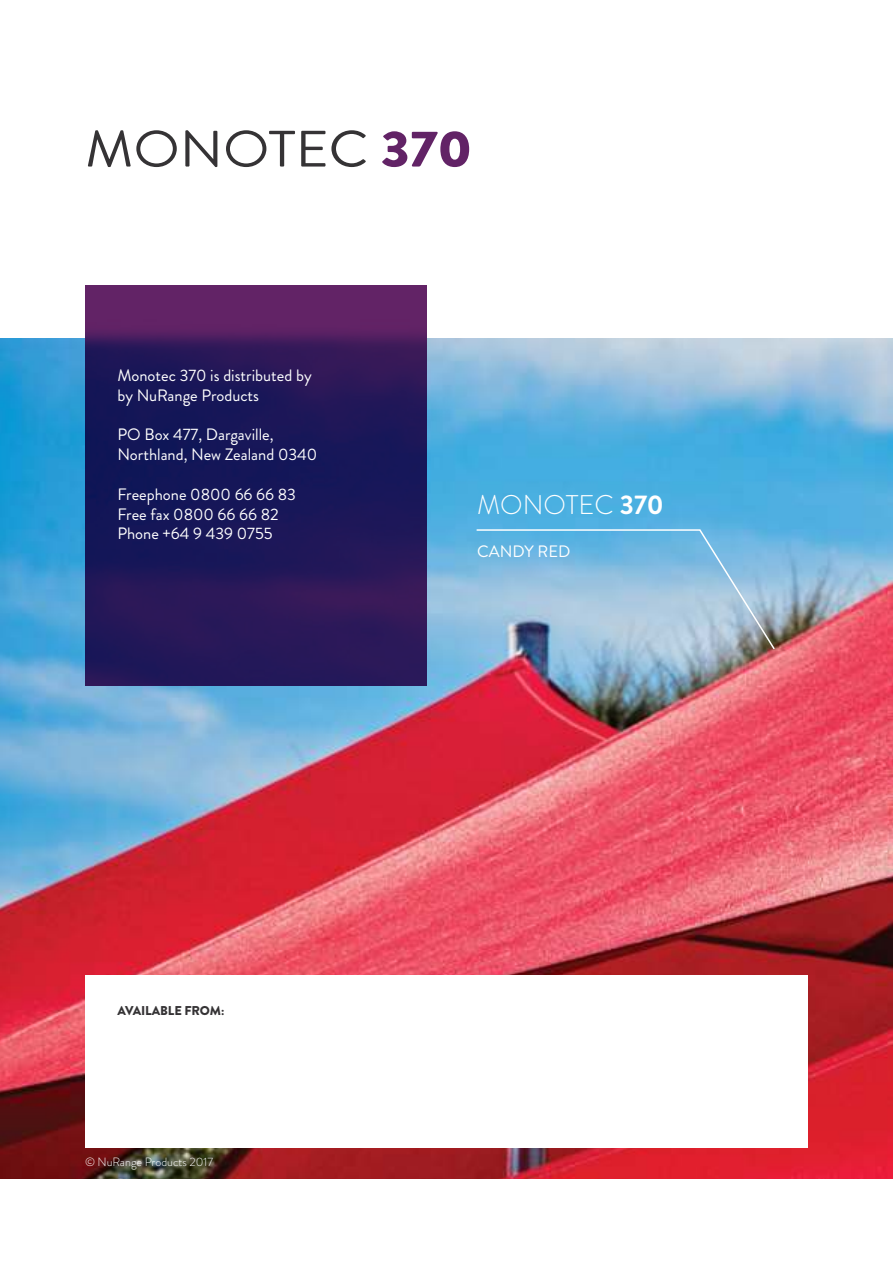
<style>
.page{position:relative;width:893px;height:1263px;background:#fff}
.page>*{position:absolute;margin:0;border:0;box-sizing:border-box;transform-origin:0 0}
.t1{font:51.15px "Brandon Grotesque";color:#353335;scale:1.1 1}
.t2{font:300 27px "Brandon Grotesque";color:#fff}
.t3{font:16.5px/19.8px "Brandon Grotesque";color:#fff}
.t4{font:900 12.75px "Brandon Grotesque";letter-spacing:-.01em;color:#353335}
.t5{font:300 12px "Brandon Grotesque";color:#fff}
.s1{font-weight:900;color:#622366}
.s2{font-weight:700}
</style>
<div class="page">
<img style="left:0;top:339px;width:892px;height:840px">
<svg style="left:85px;top:285px;width:342px;height:400px;background:#28185a"></svg>
<div style="left:85px;top:976px;width:723px;height:172px;background:#fff"></div>
<svg style="left:476px;top:528px;width:300px;height:122px;background:#8fbcda"></svg>
<h1 class="t1" style="left:85px;top:130px;width:354px">MONOTEC <span class="s1">370</span></h1>
<p class="t3" style="left:117px;top:368px;width:196px">Monotec 370 is distributed by by NuRange Products</p>
<p class="t3" style="left:117px;top:427px;width:201px">PO Box 477, Dargaville,<br>Northland, New Zealand 0340</p>
<p class="t3" style="left:117px;top:486px;width:180px">Freephone 0800 66 66 83<br>Free fax 0800 66 66 82<br>Phone +64 9 439 0755</p>
<h2 class="t2" style="left:477px;top:495px;width:188px">MONOTEC <span class="s2">370</span></h2>
<p class="t3" style="left:477px;top:544px;width:95px">CANDY RED</p>
<p class="t4" style="left:117px;top:1003px;width:108px">AVAILABLE FROM:</p>
<p class="t5" style="left:85px;top:1157px;width:130px">© NuRange Products 2017</p>
</div>
